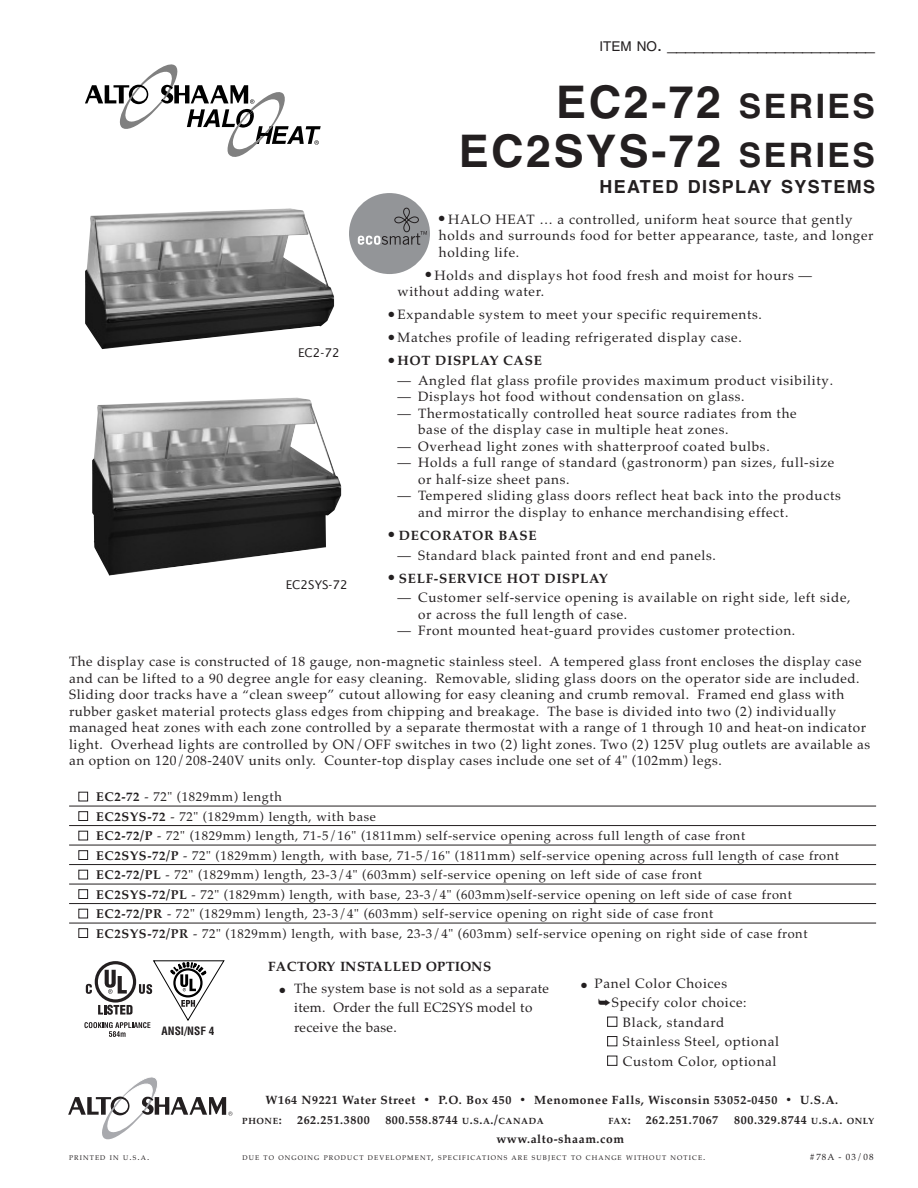
<style>
.page{position:relative;width:918px;height:1188px;background:#fff}
.page>*{position:absolute;margin:0;border:0;box-sizing:border-box;transform-origin:0 0}
.t1{font:700 45px/49.5px "Helvetica";letter-spacing:.055em;color:#231f20;text-align:right}
.t2{font:18px "Helvetica";color:#231f20}
.t3{font:700 18px "Helvetica";letter-spacing:.075em;color:#231f20}
.t4{font:13.5px/16.5px "Palatino";letter-spacing:.05em;color:#231f20}
.t5{font:13.5px/19.5px "Palatino";letter-spacing:.025em;color:#231f20}
.t6{font:13.5px "Palatino Bold TT";letter-spacing:.05em;color:#231f20}
.t7{font:700 13.5px "Palatino";letter-spacing:.005em;color:#231f20}
.t8{font:12.75px "Palatino";letter-spacing:.05em;color:#231f20}
.t9{font:12px "Palatino Bold TT";letter-spacing:.05em;color:#231f20}
.t10{font:12px "Lucida Sans";color:#231f20}
.t11{font:700 condensed 11.25px "Helvetica";color:#231f20}
.t12{font:9px "Palatino";letter-spacing:.12em;color:#231f20}
.t13{font:9px "Palatino Bold TT";letter-spacing:.065em;color:#231f20}
.t14{font:6.75px "Palatino";letter-spacing:.16em;color:#231f20}
.s1{font-size:13.5px}
.s2{font-size:33.75px}
.s3{font-size:12.75px}
.s4{color:#fff}
.s5{font-family:"Palatino Bold TT"}
.s6{font-size:12px}
.s7{font-size:9px}
</style>
<div class="page">
<svg style="left:85px;top:64px;width:236px;height:93px"></svg>
<hr style="left:69px;top:806px;width:807px;height:1px;background:#231f20">
<hr style="left:69px;top:825px;width:807px;height:1px;background:#231f20">
<hr style="left:69px;top:845px;width:807px;height:1px;background:#231f20">
<hr style="left:69px;top:864px;width:807px;height:1px;background:#231f20">
<hr style="left:69px;top:884px;width:807px;height:1px;background:#231f20">
<hr style="left:69px;top:903px;width:807px;height:1px;background:#231f20">
<hr style="left:69px;top:923px;width:807px;height:1px;background:#231f20">
<svg style="left:68px;top:1077px;width:164px;height:63px"></svg>
<svg style="left:84px;top:960px;width:141px;height:77px"></svg>
<svg style="left:349px;top:193px;width:81px;height:81px"></svg>
<img style="left:85px;top:208px;width:249px;height:141px">
<img style="left:92px;top:398px;width:249px;height:178px">
<h2 class="t2" style="left:600px;top:38px;width:277px"><span class="s1">ITEM NO</span>. _______________________</h2>
<p class="t10" style="left:298px;top:348px;width:43px">EC2-72</p>
<p class="t10" style="left:286px;top:580px;width:63px">EC2SYS-72</p>
<h1 class="t1" style="left:459px;top:82px;width:418px">EC2-72 <span class="s2">SERIES<br></span>EC2SYS-72 <span class="s2">SERIES</span></h1>
<h2 class="t3" style="left:599px;top:180px;width:277px">HEATED DISPLAY SYSTEMS</h2>
<p class="t4" style="left:439px;top:211px;width:436px">● HALO HEAT … a controlled, uniform heat source that gently holds and surrounds food for better appearance, taste, and longer holding life.</p>
<p class="t4" style="left:397px;top:267px;width:416px;text-indent:28px">● Holds and displays hot food fresh and moist for hours — without adding water.</p>
<p class="t4" style="left:388px;top:306px;width:375px">● Expandable system to meet your specific requirements.</p>
<p class="t4" style="left:388px;top:329px;width:355px">● Matches profile of leading refrigerated display case.</p>
<p class="t6" style="left:388px;top:353px;width:155px">● HOT DISPLAY CASE</p>
<p class="t4" style="left:397px;top:372px;width:437px">— Angled flat glass profile provides maximum product visibility.</p>
<p class="t4" style="left:397px;top:388px;width:349px">— Displays hot food without condensation on glass.</p>
<p class="t4" style="left:418px;top:405px;width:380px;text-indent:-21px">— Thermostatically controlled heat source radiates from the base of the display case in multiple heat zones.</p>
<p class="t4" style="left:397px;top:438px;width:374px">— Overhead light zones with shatterproof coated bulbs.</p>
<p class="t4" style="left:418px;top:454px;width:418px;text-indent:-21px">— Holds a full range of standard (gastronorm) pan sizes, full-size or half-size sheet pans.</p>
<p class="t4" style="left:418px;top:487px;width:424px;text-indent:-21px">— Tempered sliding glass doors reflect heat back into the products and mirror the display to enhance merchandising effect.</p>
<p class="t6" style="left:388px;top:527px;width:150px">● DECORATOR BASE</p>
<p class="t4" style="left:397px;top:547px;width:320px">— Standard black painted front and end panels.</p>
<p class="t6" style="left:388px;top:570px;width:221px">● SELF-SERVICE HOT DISPLAY</p>
<p class="t4" style="left:418px;top:589px;width:434px;text-indent:-21px">— Customer self-service opening is available on right side, left side, or across the full length of case.</p>
<p class="t4" style="left:397px;top:622px;width:399px">— Front mounted heat-guard provides customer protection.</p>
<p class="t4" style="left:69px;top:653px;width:803px">The display case is constructed of 18 gauge, non-magnetic stainless steel. A tempered glass front encloses the display case and can be lifted to a 90 degree angle for easy cleaning. Removable, sliding glass doors on the operator side are included.<br>Sliding door tracks have a <span class="s3">“</span>clean sweep” cutout allowing for easy cleaning and crumb removal. Framed end glass with rubber gasket material protects glass edges from chipping and breakage. The base is divided into two (2) individually managed heat zones with each zone controlled by a separate thermostat with a range of 1 through 10 and heat-on indicator light. Overhead lights are controlled by ON/OFF switches in two (2) light zones. Two (2) 125V plug outlets are available as an option on 120/208-240V units only. Counter-top display cases include one set of 4" (102mm) legs.</p>
<p class="t8" style="left:78px;top:789px;width:205px"><span class="s4">■</span> <span class="s5">EC2-72</span> - 72" (1829mm) length</p>
<p class="t8" style="left:78px;top:809px;width:299px"><span class="s4">■</span> <span class="s5">EC2SYS-72</span> - 72" (1829mm) length, with base</p>
<p class="t8" style="left:78px;top:828px;width:668px"><span class="s4">■</span> <span class="s5">EC2-72/P</span> - 72" (1829mm) length, 71-5/16" (1811mm) self-service opening across full length of case front</p>
<p class="t8" style="left:78px;top:848px;width:762px"><span class="s4">■</span> <span class="s5">EC2SYS-72/P</span> - 72" (1829mm) length, with base, 71-5/16" (1811mm) self-service opening across full length of case front</p>
<p class="t8" style="left:78px;top:867px;width:625px"><span class="s4">■</span> <span class="s5">EC2-72/PL</span> - 72" (1829mm) length, 23-3/4" (603mm) self-service opening on left side of case front</p>
<p class="t8" style="left:78px;top:887px;width:715px"><span class="s4">■</span> <span class="s5">EC2SYS-72/PL</span> - 72" (1829mm) length, with base, 23-3/4" (603mm)self-service opening on left side of case front</p>
<p class="t8" style="left:78px;top:906px;width:637px"><span class="s4">■</span> <span class="s5">EC2-72/PR</span> - 72" (1829mm) length, 23-3/4" (603mm) self-service opening on right side of case front</p>
<p class="t8" style="left:78px;top:926px;width:731px"><span class="s4">■</span> <span class="s5">EC2SYS-72/PR</span> - 72" (1829mm) length, with base, 23-3/4" (603mm) self-service opening on right side of case front</p>
<p class="t11" style="left:162px;top:1025px;width:54px">ANSI/NSF 4</p>
<p class="t7" style="left:268px;top:958px;width:225px">FACTORY INSTALLED OPTIONS</p>
<p class="t5" style="left:294px;top:978px;width:256px;text-indent:-15px">● The system base is not sold as a separate item. Order the full EC2SYS model to receive the base.</p>
<p class="t4" style="left:598px;top:973px;width:150px;line-height:19.5px;text-indent:-17px">● Panel Color Choices ➥Specify color choice:</p>
<p class="t4" style="left:607px;top:1014px;width:119px"><span class="s4">■</span> Black, standard</p>
<p class="t4" style="left:607px;top:1033px;width:173px"><span class="s4">■</span> Stainless Steel, optional</p>
<p class="t4" style="left:607px;top:1053px;width:171px"><span class="s4">■</span> Custom Color, optional</p>
<p class="t9" style="left:266px;top:1093px;width:574px">W164 N9221 Water Street • P.O. Box 450 • Menomonee Falls, Wisconsin 53052-0450 • U.S.A.</p>
<p class="t13" style="left:242px;top:1115px;width:41px">PHONE<span class="s6">:</span></p>
<p class="t9" style="left:297px;top:1112px;width:74px">262.251.3800</p>
<p class="t9" style="left:385px;top:1112px;width:160px">800.558.8744 <span class="s7">U</span>.<span class="s7">S</span>.<span class="s7">A</span>./<span class="s7">CANADA</span></p>
<p class="t9" style="left:608px;top:1112px;width:111px"><span class="s7">FAX</span>: 262.251.7067</p>
<p class="t9" style="left:734px;top:1112px;width:141px">800.329.8744 <span class="s7">U</span>.<span class="s7">S</span>.<span class="s7">A</span>. <span class="s7">ONLY</span></p>
<p class="t9" style="left:496px;top:1131px;width:129px">www.alto-shaam.com</p>
<p class="t14" style="left:69px;top:1154px;width:82px">PRINTED IN U<span class="s7">.</span>S<span class="s7">.</span>A<span class="s7">.</span></p>
<p class="t14" style="left:242px;top:1154px;width:465px">DUE TO ONGOING PRODUCT DEVELOPMENT<span class="s7">,</span> SPECIFICATIONS ARE SUBJECT TO CHANGE WITHOUT NOTICE<span class="s7">.</span></p>
<p class="t12" style="left:810px;top:1152px;width:65px">#78A - 03/08</p>
</div>
